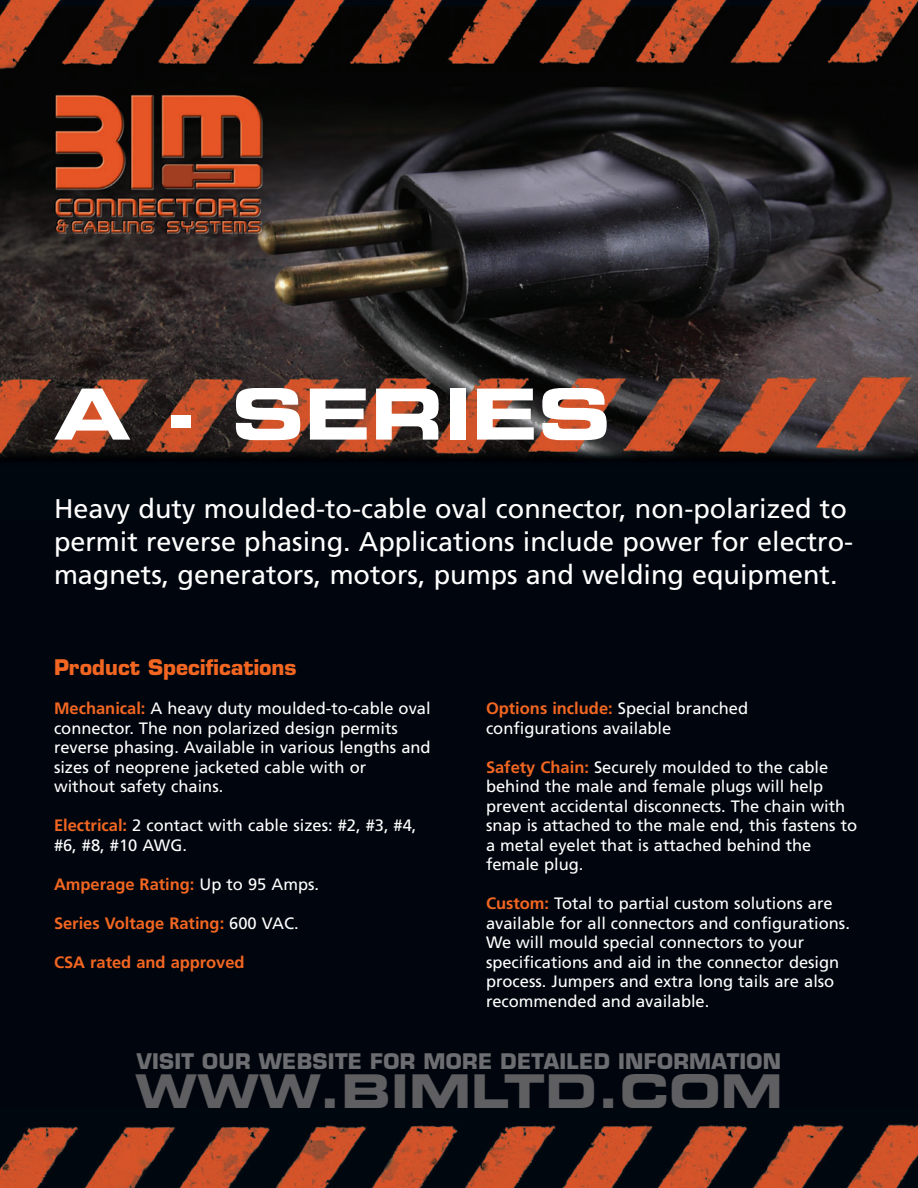
<style>
.page{position:relative;width:918px;height:1188px;background:#01060e}
.page>*{position:absolute;margin:0;border:0;box-sizing:border-box;transform-origin:0 0}
.t1{font:70.5px "Eurostile Bold Extended Two";color:#fff}
.t2{font:46.5px "Eurostile Bold Extended Two";color:#5f5f62}
.t3{font:27px/33px "Frutiger";color:#fff}
.t4{font:700 21px "Eurostile";letter-spacing:.015em;color:#6c6d70}
.t5{font:700 21px "Eurostile";color:#f36621}
.t6{font:16.5px/19.5px "Frutiger";color:#fff}
.t7{font:700 16.5px "Frutiger";color:#f36621}
.s1{font-weight:700;color:#f36621}
.s2{font-weight:400;color:#fff}
</style>
<div class="page">
<img style="left:0;top:0;width:918px;height:460px">
<img style="left:0;top:1124px;width:918px;height:64px">
<h1 class="t1" style="left:54px;top:389px;width:559px">A - SERIES</h1>
<h3 class="t3" style="left:54px;top:494px;width:801px">Heavy duty moulded-to-cable oval connector, non-polarized to permit reverse phasing. Applications include power for electro&shy;magnets, generators, motors, pumps and welding equipment.</h3>
<p class="t5" style="left:54px;top:659px;width:244px">Product Specifications</p>
<p class="t6" style="left:54px;top:700px;width:378px"><span class="s1">Mechanical:</span> A heavy duty moulded-to-cable oval connector. The non polarized design permits reverse phasing. Available in various lengths and sizes of neoprene jacketed cable with or without safety chains.</p>
<p class="t6" style="left:54px;top:817px;width:364px"><span class="s1">Electrical:</span> 2 contact with cable sizes: #2, #3, #4, #6, #8, #10 AWG.</p>
<p class="t7" style="left:54px;top:878px;width:267px">Amperage Rating: <span class="s2">Up to 95 Amps.</span></p>
<p class="t7" style="left:54px;top:917px;width:246px">Series Voltage Rating: <span class="s2">600 VAC.</span></p>
<p class="t7" style="left:54px;top:956px;width:192px">CSA rated and approved</p>
<p class="t6" style="left:486px;top:700px;width:264px"><span class="s1">Options include:</span> Special branched configurations available</p>
<p class="t6" style="left:486px;top:759px;width:373px"><span class="s1">Safety Chain:</span> Securely moulded to the cable behind the male and female plugs will help prevent accidental disconnects. The chain with snap is attached to the male end, this fastens to a metal eyelet that is attached behind the female plug.</p>
<p class="t6" style="left:486px;top:895px;width:365px"><span class="s1">Custom:</span> Total to partial custom solutions are available for all connectors and configurations.<br>We will mould special connectors to your specifications and aid in the connector design process. Jumpers and extra long tails are also recommended and available.</p>
<p class="t4" style="left:137px;top:1054px;width:646px">VISIT OUR WEBSITE FOR MORE DETAILED INFORMATION</p>
<h2 class="t2" style="left:135px;top:1075px;width:649px">WWW.BIMLTD.COM</h2>
</div>
